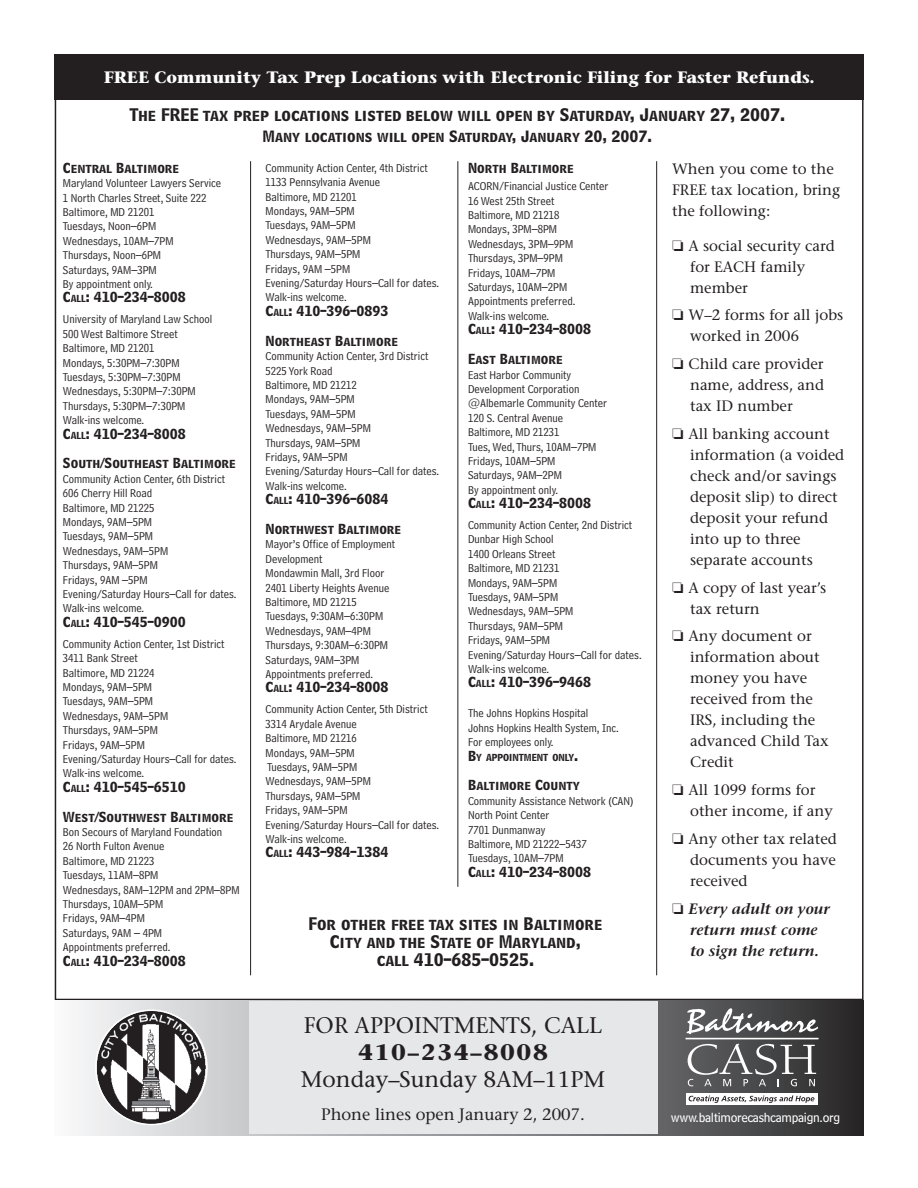
<style>
.page{position:relative;width:918px;height:1188px;background:#fff}
.page>*{position:absolute;margin:0;border:0;box-sizing:border-box;transform-origin:0 0}
.t1{font:22.5px "Stone Serif";color:#231f20}
.t2{font:700 22.5px "Stone Serif";letter-spacing:.1em;color:#231f20}
.t3{font:700 16.5px "Stone Serif";color:#fff}
.t4{font:16.5px "Stone Serif";color:#231f20}
.t5{font:15px/21px "Stone Serif";color:#231f20}
.t6{font:15px/18px "Bell Centennial Bold Listing Alt";color:#231f20;text-align:center}
.t7{font:italic 600 15px/21px "Stone Serif";color:#231f20;text-align:center}
.t8{font:13.5px "Bell Centennial Bold Listing Alt";color:#231f20}
.t9{font:13.5px "Bell Centennial Sub Caption";letter-spacing:-.025em;color:#fff}
.t10{font:12px/14.4px "Bell Centennial Address";color:#231f20}
.t11{font:12px "Bell Centennial Bold Listing Alt";color:#231f20}
.t12{font:8.4px "Bell Centennial Bold Listing Alt";color:#231f20}
.s1{font-size:8.4px}
.s2{font-size:12px}
</style>
<div class="page">
<hr style="left:457px;top:161px;width:1px;height:726px;background:#231f20">
<div style="left:54px;top:54px;width:810px;height:45px;background:#231f20"></div>
<hr style="left:656px;top:161px;width:1px;height:814px;background:#231f20">
<hr style="left:250px;top:161px;width:1px;height:814px;background:#231f20">
<svg style="left:77px;top:1001px;width:787px;height:135px;background:#868688"></svg>
<img style="left:96px;top:1010px;width:111px;height:115px;border-radius:50%">
<div style="left:95px;top:1010px;width:113px;height:115px;border:2px solid #fff;border-radius:50%"></div>
<div style="left:249px;top:1001px;width:408px;height:133px;background:#e6e7e9"></div>
<hr style="left:686px;top:1038px;width:132px;height:1px;background:#fff">
<svg style="left:687px;top:1008px;width:131px;height:26px"></svg>
<svg style="left:688px;top:1044px;width:128px;height:42px;background:#69696a"></svg>
<div style="left:686px;top:1093px;width:131px;height:12px;background:#fff"></div>
<svg style="left:689px;top:1095px;width:125px;height:8px"></svg>
<h2 class="t3" style="left:104px;top:71px;width:712px">FREE Community Tax Prep Locations with Electronic Filing for Faster Refunds.</h2>
<p class="t6" style="left:129px;top:107px;width:657px">The FREE tax prep locations listed below will open by Saturday, January 27, 2007.</p>
<p class="t8" style="left:263px;top:130px;width:391px">Many locations will open Saturday, January 20, 2007.</p>
<p class="t11" style="left:63px;top:162px;width:118px">Central Baltimore</p>
<p class="t10" style="left:63px;top:177px;width:160px">Maryland Volunteer Lawyers Service<br>1 North Charles Street, Suite 222<br>Baltimore, MD 21201<br>Tuesdays, Noon–6PM<br>Wednesdays, 10AM–7PM<br>Thursdays, Noon–6PM<br>Saturdays, 9AM–3PM<br>By appointment only.</p>
<p class="t11" style="left:63px;top:291px;width:124px">C<span class="s1">ALL</span>: 410–234–8008</p>
<p class="t10" style="left:63px;top:313px;width:151px">University of Maryland Law School<br>500 West Baltimore Street<br>Baltimore, MD 21201<br>Mondays, 5:30PM–7:30PM<br>Tuesdays, 5:30PM–7:30PM<br>Wednesdays, 5:30PM–7:30PM<br>Thursdays, 5:30PM–7:30PM<br>Walk-ins welcome.</p>
<p class="t11" style="left:63px;top:427px;width:124px">C<span class="s1">ALL</span>: 410–234–8008</p>
<p class="t11" style="left:63px;top:457px;width:174px">South/Southeast Baltimore</p>
<p class="t10" style="left:63px;top:472px;width:175px">Community Action Center, 6th District<br>606 Cherry Hill Road<br>Baltimore, MD 21225<br>Mondays, 9AM–5PM<br>Tuesdays, 9AM–5PM<br>Wednesdays, 9AM–5PM<br>Thursdays, 9AM–5PM<br>Fridays, 9AM –5PM<br>Evening/Saturday Hours–Call for dates.<br>Walk-ins welcome.</p>
<p class="t11" style="left:63px;top:616px;width:124px">C<span class="s1">ALL</span>: 410–545–0900</p>
<p class="t10" style="left:63px;top:637px;width:175px">Community Action Center, 1st District<br>3411 Bank Street<br>Baltimore, MD 21224<br>Mondays, 9AM–5PM<br>Tuesdays, 9AM–5PM<br>Wednesdays, 9AM–5PM<br>Thursdays, 9AM–5PM<br>Fridays, 9AM–5PM<br>Evening/Saturday Hours–Call for dates.<br>Walk-ins welcome.</p>
<p class="t11" style="left:63px;top:781px;width:124px">C<span class="s1">ALL</span>: 410–545–6510</p>
<p class="t11" style="left:63px;top:810px;width:172px">West/Southwest Baltimore</p>
<p class="t10" style="left:63px;top:826px;width:178px">Bon Secours of Maryland Foundation<br>26 North Fulton Avenue<br>Baltimore, MD 21223<br>Tuesdays, 11AM–8PM<br>Wednesdays, 8AM–12PM and 2PM–8PM<br>Thursdays, 10AM–5PM<br>Fridays, 9AM–4PM<br>Saturdays, 9AM – 4PM<br>Appointments preferred.</p>
<p class="t11" style="left:63px;top:954px;width:124px">C<span class="s1">ALL</span>: 410–234–8008</p>
<p class="t10" style="left:266px;top:162px;width:175px">Community Action Center, 4th District<br>1133 Pennsylvania Avenue<br>Baltimore, MD 21201<br>Mondays, 9AM–5PM<br>Tuesdays, 9AM–5PM<br>Wednesdays, 9AM–5PM<br>Thursdays, 9AM–5PM<br>Fridays, 9AM –5PM<br>Evening/Saturday Hours–Call for dates.<br>Walk-ins welcome.</p>
<p class="t11" style="left:266px;top:305px;width:124px">C<span class="s1">ALL</span>: 410–396–0893</p>
<p class="t11" style="left:266px;top:335px;width:134px">Northeast Baltimore</p>
<p class="t10" style="left:266px;top:350px;width:175px">Community Action Center, 3rd District<br>5225 York Road<br>Baltimore, MD 21212<br>Mondays, 9AM–5PM<br>Tuesdays, 9AM–5PM<br>Wednesdays, 9AM–5PM<br>Thursdays, 9AM–5PM<br>Fridays, 9AM–5PM<br>Evening/Saturday Hours–Call for dates.<br>Walk-ins welcome.</p>
<p class="t11" style="left:266px;top:493px;width:124px">C<span class="s1">ALL</span>: 410–396–6084</p>
<p class="t11" style="left:266px;top:523px;width:137px">Northwest Baltimore</p>
<p class="t10" style="left:266px;top:538px;width:131px">Mayor’s Office of Employment<br>Development<br>Mondawmin Mall, 3rd Floor<br>2401 Liberty Heights Avenue<br>Baltimore, MD 21215<br>Tuesdays, 9:30AM–6:30PM<br>Wednesdays, 9AM–4PM<br>Thursdays, 9:30AM–6:30PM<br>Saturdays, 9AM–3PM<br>Appointments preferred.</p>
<p class="t11" style="left:266px;top:681px;width:124px">C<span class="s1">ALL</span>: 410–234–8008</p>
<p class="t10" style="left:266px;top:703px;width:175px">Community Action Center, 5th District<br>3314 Arydale Avenue<br>Baltimore, MD 21216<br>Mondays, 9AM–5PM<br>Tuesdays, 9AM–5PM<br>Wednesdays, 9AM–5PM<br>Thursdays, 9AM–5PM<br>Fridays, 9AM–5PM<br>Evening/Saturday Hours–Call for dates.<br>Walk-ins welcome.</p>
<p class="t11" style="left:266px;top:846px;width:124px">C<span class="s1">ALL</span>: 443–984–1384</p>
<p class="t11" style="left:468px;top:162px;width:107px">North Baltimore</p>
<p class="t10" style="left:468px;top:180px;width:142px">ACORN/Financial Justice Center<br>16 West 25th Street<br>Baltimore, MD 21218<br>Mondays, 3PM–8PM<br>Wednesdays, 3PM–9PM<br>Thursdays, 3PM–9PM<br>Fridays, 10AM–7PM<br>Saturdays, 10AM–2PM<br>Appointments preferred.<br>Walk-ins welcome.</p>
<p class="t11" style="left:468px;top:323px;width:124px">C<span class="s1">ALL</span>: 410–234–8008</p>
<p class="t11" style="left:468px;top:353px;width:96px">East Baltimore</p>
<p class="t10" style="left:468px;top:368px;width:141px">East Harbor Community<br>Development Corporation @Albemarle Community Center<br>120 S. Central Avenue<br>Baltimore, MD 21231<br>Tues, Wed, Thurs, 10AM–7PM<br>Fridays, 10AM–5PM<br>Saturdays, 9AM–2PM<br>By appointment only.</p>
<p class="t11" style="left:468px;top:497px;width:124px">C<span class="s1">ALL</span>: 410–234–8008</p>
<p class="t10" style="left:468px;top:519px;width:175px">Community Action Center, 2nd District<br>Dunbar High School<br>1400 Orleans Street<br>Baltimore, MD 21231<br>Mondays, 9AM–5PM<br>Tuesdays, 9AM–5PM<br>Wednesdays, 9AM–5PM<br>Thursdays, 9AM–5PM<br>Fridays, 9AM–5PM<br>Evening/Saturday Hours–Call for dates.<br>Walk-ins welcome.</p>
<p class="t11" style="left:468px;top:676px;width:124px">C<span class="s1">ALL</span>: 410–396–9468</p>
<p class="t10" style="left:468px;top:707px;width:152px">The Johns Hopkins Hospital<br>Johns Hopkins Health System, Inc.<br>For employees only.</p>
<p class="t12" style="left:468px;top:753px;width:112px"><span class="s2">B</span>Y APPOINTMENT ONLY<span class="s2">.</span></p>
<p class="t11" style="left:468px;top:779px;width:113px">Baltimore County</p>
<p class="t10" style="left:468px;top:794px;width:167px">Community Assistance Network (CAN)<br>North Point Center<br>7701 Dunmanway<br>Baltimore, MD 21222–5437<br>Tuesdays, 10AM–7PM</p>
<p class="t11" style="left:468px;top:866px;width:124px">C<span class="s1">ALL</span>: 410–234–8008</p>
<p class="t6" style="left:309px;top:916px;width:295px">For other free tax sites in Baltimore<br>City and the State of Maryland,<br>call 410–685–0525.</p>
<h1 class="t1" style="left:304px;top:1016px;width:300px">FOR APPOINTMENTS, CALL</h1>
<h1 class="t2" style="left:359px;top:1043px;width:190px">410–234–8008</h1>
<h1 class="t1" style="left:301px;top:1070px;width:306px">Monday–Sunday 8AM–11PM</h1>
<h2 class="t4" style="left:321px;top:1108px;width:265px">Phone lines open January 2, 2007.</h2>
<p class="t5" style="left:672px;top:160px;width:170px">When you come to the<br>FREE tax location, bring the following:</p>
<p class="t5" style="left:690px;top:237px;width:146px;text-indent:-18px">❏ A social security card for EACH family member</p>
<p class="t5" style="left:690px;top:306px;width:155px;text-indent:-18px">❏ W–2 forms for all jobs worked in 2006</p>
<p class="t5" style="left:690px;top:355px;width:136px;text-align:justify;text-indent:-18px">❏ Child care provider name, address, and tax ID number</p>
<p class="t5" style="left:690px;top:425px;width:156px;text-indent:-18px">❏ All banking account information (a voided check and/or savings deposit slip) to direct deposit your refund into up to three separate accounts</p>
<p class="t5" style="left:690px;top:579px;width:138px;text-indent:-18px">❏ A copy of last year’s tax return</p>
<p class="t5" style="left:690px;top:627px;width:140px;text-indent:-18px">❏ Any document or information about money you have received from the<br>IRS, including the advanced Child Tax<br>Credit</p>
<p class="t5" style="left:690px;top:781px;width:144px;text-indent:-18px">❏ All 1099 forms for other income, if any</p>
<p class="t5" style="left:690px;top:830px;width:148px;text-align:justify;text-indent:-18px">❏ Any other tax related documents you have received</p>
<p class="t7" style="left:672px;top:900px;width:159px">❏ Every adult on your return must come<br>to sign the return.</p>
<p class="t9" style="left:671px;top:1113px;width:171px">www.baltimorecashcampaign.org</p>
</div>
